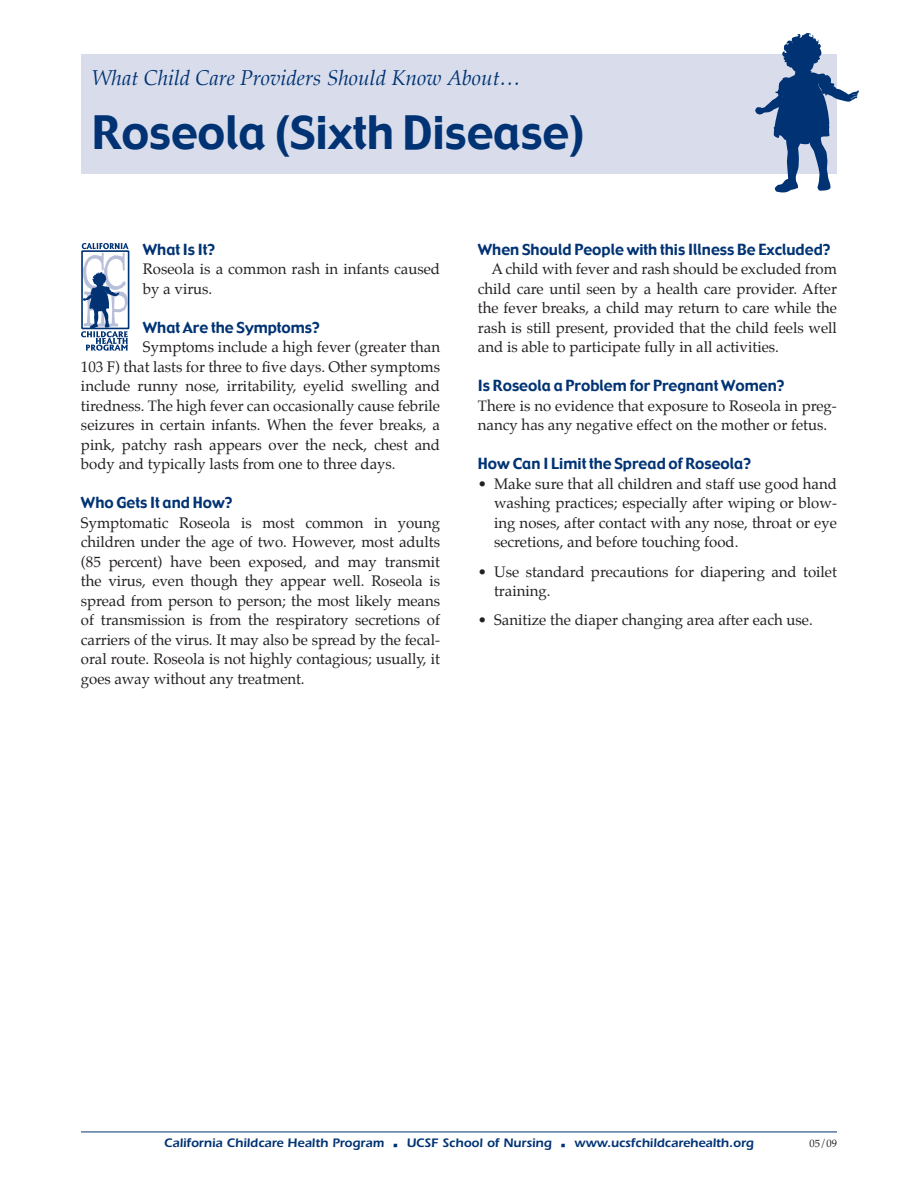
<style>
.page{position:relative;width:918px;height:1188px;background:#fff}
.page>*{position:absolute;margin:0;border:0;box-sizing:border-box;transform-origin:0 0}
.t1{font:45px "Gadget";color:#013374}
.t2{font:italic 21px "Palatino";color:#013374}
.t3{font:15px/19.5px "Palatino";color:#231f20;text-align:justify}
.t4{font:15px "Gadget";color:#013374}
.t5{font:600 12.75px "ITC Eras Std";color:#013374}
.t6{font:10.5px "Palatino";color:#231f20}
</style>
<div class="page">
<hr style="left:81px;top:1132px;width:756px;height:1px;background:#013374">
<svg style="left:81px;top:243px;width:48px;height:108px"></svg>
<div style="left:81px;top:54px;width:756px;height:120px;background:#d9ddeb"></div>
<svg style="left:755px;top:33px;width:104px;height:159px"></svg>
<h2 class="t2" style="left:92px;top:61px;width:430px">What Child Care Providers Should Know About…</h2>
<h1 class="t1" style="left:92px;top:104px;width:495px">Roseola (Sixth Disease)</h1>
<p class="t4" style="left:143px;top:240px;width:74px">What Is It?</p>
<p class="t3" style="left:143px;top:260px;width:299px">Roseola is a common rash in infants caused by a virus.</p>
<p class="t4" style="left:143px;top:318px;width:178px">What Are the Symptoms?</p>
<p class="t3" style="left:81px;top:338px;width:361px;text-indent:62px">Symptoms include a high fever (greater than 103 F) that lasts for three to five days. Other symptoms include runny nose, irritability, eyelid swelling and tiredness. The high fever can occasionally cause febrile seizures in certain infants. When the fever breaks, a pink, patchy rash appears over the neck, chest and body and typically lasts from one to three days.</p>
<p class="t4" style="left:81px;top:493px;width:153px">Who Gets It and How?</p>
<p class="t3" style="left:81px;top:513px;width:361px">Symptomatic Roseola is most common in young children under the age of two. However, most adults (85 percent) have been exposed, and may transmit the virus, even though they appear well. Roseola is spread from person to person; the most likely means of transmission is from the respiratory secretions of carriers of the virus. It may also be spread by the fecal&shy;oral route. Roseola is not highly contagious; usually, it goes away without any treatment.</p>
<p class="t4" style="left:478px;top:240px;width:354px">When Should People with this Illness Be Excluded?</p>
<p class="t3" style="left:478px;top:260px;width:361px;text-indent:14px">A child with fever and rash should be excluded from child care until seen by a health care provider. After the fever breaks, a child may return to care while the rash is still present, provided that the child feels well and is able to participate fully in all activities.</p>
<p class="t4" style="left:478px;top:376px;width:308px">Is Roseola a Problem for Pregnant Women?</p>
<p class="t3" style="left:478px;top:396px;width:361px">There is no evidence that exposure to Roseola in preg&shy;nancy has any negative effect on the mother or fetus.</p>
<p class="t4" style="left:478px;top:454px;width:275px">How Can I Limit the Spread of Roseola?</p>
<p class="t3" style="left:494px;top:474px;width:344px;text-indent:-16px">• Make sure that all children and staff use good hand washing practices; especially after wiping or blow&shy;ing noses, after contact with any nose, throat or eye secretions, and before touching food.</p>
<p class="t3" style="left:494px;top:562px;width:344px;text-indent:-16px">• Use standard precautions for diapering and toilet training.</p>
<p class="t3" style="left:478px;top:611px;width:336px">• Sanitize the diaper changing area after each use.</p>
<p class="t5" style="left:164px;top:1136px;width:591px">California Childcare Health Program <sub>•</sub> UCSF School of Nursing <sub>•</sub> www.ucsfchildcarehealth.org</p>
<p class="t6" style="left:810px;top:1135px;width:29px">05/09</p>
</div>
